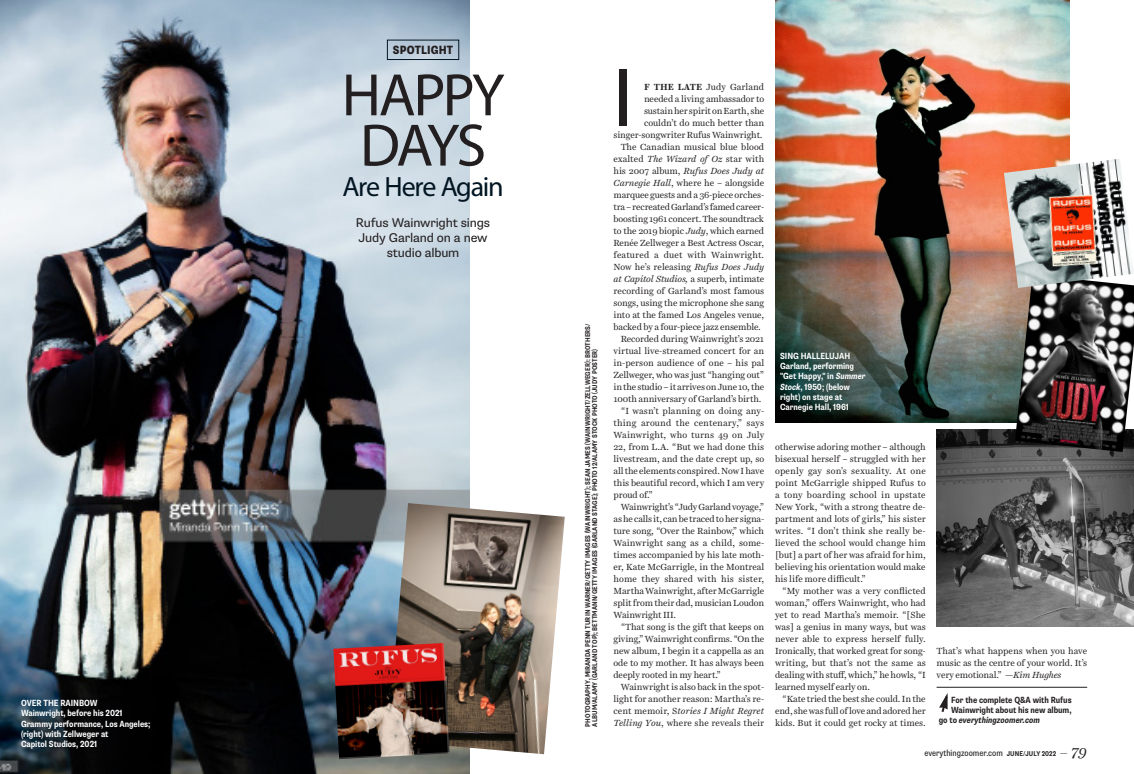
<style>
.page{position:relative;width:1134px;height:774px;background:#fff}
.page>*{position:absolute;margin:0;border:0;box-sizing:border-box;transform-origin:0 0}
.Body_Harriet{font:83.2px "Myriad Pro";color:#231f20}
.Hed_Harriet_Blk{font:60.3px/50.3px "Myriad Pro";letter-spacing:-.05em;color:#231f20;text-align:center}
.Hed_Harriet_Blk-2{font:28px "Myriad Pro";letter-spacing:-.045em;color:#011622}
.Dek_Supria{font:12.8px/15px "Supria Sans";letter-spacing:-.015em;color:#231f20}
.Subhead_Supria_Conde{font:800 condensed 12px "Supria Sans";letter-spacing:.01em;color:#231f20}
.Body_Harriet-2{font:9px/12px "Harriet Text";letter-spacing:-.01em;color:#231f20;text-align:justify}
.Caption_Supria{font:700 condensed 9px/10.2px "Supria Sans";letter-spacing:-.005em;color:#fff}
.Caption_Supria-2{font:700 condensed 9px "Supria Sans";letter-spacing:-.005em;color:#231f20}
.t1{font:condensed 9px "Supria Sans";color:#231f20}
.Caption_Supria-3{font:italic 700 condensed 9px "Supria Sans";letter-spacing:-.005em;color:#231f20}
.Gutter_Credits{font:700 condensed 7px/7px "Supria Sans";letter-spacing:.01em;color:#231f20}
.s1{font-weight:700}
.s2{font-style:italic}
.s3{font-style:normal}
.s4{font-weight:700;font-size:7px}
.s5{font-family:"Harriet Display";font-style:italic;font-stretch:normal;font-size:15px}
.s6{font-family:"Harriet Text";font-style:italic;font-stretch:normal;font-size:15px}
</style>
<div class="page">
<img style="left:0;top:0;width:469px;height:774px">
<img style="left:775px;top:0;width:295px;height:423px">
<div style="left:387px;top:40px;width:72px;height:20px;border:1px solid #011622"></div>
<img style="left:936px;top:430px;width:198px;height:197px">
<img style="left:1015px;top:288px;width:119px;height:164px">
<img style="left:1004px;top:159px;width:130px;height:129px">
<hr style="left:937px;top:687px;width:150px;height:1px;background:#231f20">
<svg style="left:939px;top:693px;width:9px;height:19px"></svg>
<img style="left:387px;top:503px;width:178px;height:251px">
<img style="left:333px;top:643px;width:117px;height:116px">
<p class="Caption_Supria" style="left:21px;top:698px;width:131px">OVER THE RAINBOW<br>Wainwright, before his 2021<br>Grammy performance, Los Angeles;</p>
<p class="Caption_Supria" style="left:21px;top:729px;width:89px">(right) with Zellweger at<br>Capitol Studios, 2021</p>
<p class="Subhead_Supria_Conde" style="left:393px;top:43px;width:62px">SPOTLIGHT</p>
<p class="Hed_Harriet_Blk" style="left:342px;top:69px;width:164px">HAPPY<br>DAYS</p>
<p class="Hed_Harriet_Blk-2" style="left:342px;top:170px;width:163px">Are Here Again</p>
<p class="Dek_Supria" style="left:356px;top:215px;width:136px">Rufus Wainwright sings<br>Judy Garland on a new</p>
<p class="Dek_Supria" style="left:387px;top:245px;width:74px">studio album</p>
<p class="Gutter_Credits" style="left:585px;top:727px;width:405px;rotate:-90deg">PHOTOGRAPHY, MIRANDA PENN TURIN WARNER/GETTY IMAGES (WAINWRIGHT); SEAN JAMES (WAINWRIGHT/ZELLWEGER): BROTHERS/<br>ALBUM/ALAMY (GARLAND TOP); BETTMANN/GETTY IMAGES (GARLAND STAGE); PHOTO 12/ALAMY STOCK PHOTO (JUDY POSTER)</p>
<p class="Body_Harriet" style="left:614px;top:47px;width:21px">I</p>
<p class="Body_Harriet-2" style="left:614px;top:81px;width:152px;text-align:right"><span class="s1">F THE LATE</span> Judy Garland needed a living ambassador to sustain her spirit on Earth, she couldn’t do much better than singer-songwriter Rufus Wainwright.</p>
<p class="Body_Harriet-2" style="left:614px;top:141px;width:152px;text-indent:7px">The Canadian musical blue blood exalted <span class="s2">The Wizard of Oz</span> star with his 2007 album, <span class="s2">Rufus Does Judy at Carnegie Hall</span>, where he – alongside marquee guests and a 36-piece orches&shy;tra – recreated Garland’s famed career&shy;boosting 1961 concert. The soundtrack to the 2019 biopic <span class="s2">Judy</span>, which earned Renée Zellweger a Best Actress Oscar, featured a duet with Wainwright.<br>Now he’s releasing <span class="s2">Rufus Does Judy at Capitol Studios,</span> a superb, intimate recording of Garland’s most famous songs, using the microphone she sang into at the famed Los Angeles venue, backed by a four-piece jazz ensemble.</p>
<p class="Body_Harriet-2" style="left:614px;top:333px;width:152px;text-indent:7px">Recorded during Wainwright’s 2021 virtual live-streamed concert for an in-person audience of one – his pal Zellweger, who was just “hanging out” in the studio – it arrives on June 10, the 100th anniversary of Garland’s birth.</p>
<p class="Body_Harriet-2" style="left:614px;top:405px;width:152px;text-indent:7px">“I wasn’t planning on doing any&shy;thing around the centenary,” says Wainwright, who turns 49 on July 22, from L.A. “But we had done this livestream, and the date crept up, so all the elements conspired. Now I have this beautiful record, which I am very proud of.”</p>
<p class="Body_Harriet-2" style="left:614px;top:501px;width:152px;text-indent:7px">Wainwright’s “Judy Garland voyage,” as he calls it, can be traced to her signa&shy;ture song, “Over the Rainbow,” which Wainwright sang as a child, some&shy;times accompanied by his late moth&shy;er, Kate McGarrigle, in the Montreal home they shared with his sister, Martha Wainwright, after McGarrigle split from their dad, musician Loudon Wainwright III.</p>
<p class="Body_Harriet-2" style="left:614px;top:621px;width:152px;text-indent:7px">“That song is the gift that keeps on giving,” Wainwright confirms. “On the new album, I begin it a cappella as an ode to my mother. It has always been deeply rooted in my heart.”</p>
<p class="Body_Harriet-2" style="left:614px;top:681px;width:152px;text-indent:7px">Wainwright is also back in the spot&shy;light for another reason: Martha’s re&shy;cent memoir, S<span class="s2">tories I Might Regret Telling You</span>, where she reveals their</p>
<p class="Caption_Supria" style="left:780px;top:351px;width:87px">SING HALLELUJAH<br>Garland, performing "Get Happy," in <span class="s2">Summer<br>Stock</span>, 1950; (below right) on stage at<br>Carnegie Hall, 1961</p>
<p class="Body_Harriet-2" style="left:775px;top:441px;width:152px">otherwise adoring mother – although bisexual herself – struggled with her openly gay son’s sexuality. At one point McGarrigle shipped Rufus to a tony boarding school in upstate New York, “with a strong theatre de&shy;partment and lots of girls,” his sister writes. “I don’t think she really be&shy;lieved the school would change him [but] a part of her was afraid for him, believing his orientation would make his life more difficult.”</p>
<p class="Body_Harriet-2" style="left:775px;top:585px;width:152px;text-indent:7px">“My mother was a very conflicted woman,” offers Wainwright, who had yet to read Martha’s memoir. “[She was] a genius in many ways, but was never able to express herself fully.<br>Ironically, that worked great for song&shy;writing, but that’s not the same as dealing with stuff, which,” he howls, “I learned myself early on.</p>
<p class="Body_Harriet-2" style="left:775px;top:693px;width:152px;text-indent:7px">“Kate tried the best she could. In the end, she was full of love and adored her kids. But it could get rocky at times.</p>
<p class="Body_Harriet-2" style="left:937px;top:645px;width:152px">That’s what happens when you have music as the centre of your world. It’s very emotional.” <span class="s2">—Kim Hughes</span></p>
<p class="Caption_Supria-2" style="left:951px;top:694px;width:122px">For the complete Q&amp;A with Rufus</p>
<p class="Caption_Supria-2" style="left:951px;top:704px;width:122px">Wainwright about his new album,</p>
<p class="Caption_Supria-3" style="left:939px;top:715px;width:103px"><span class="s3">go to</span> everythingzoomer.com</p>
<p class="t1" style="left:924px;top:748px;width:164px">everythingzoomer.com <span class="s4">JUNE/JULY 2022</span> <span class="s5">–</span> <span class="s6">79</span></p>
</div>
